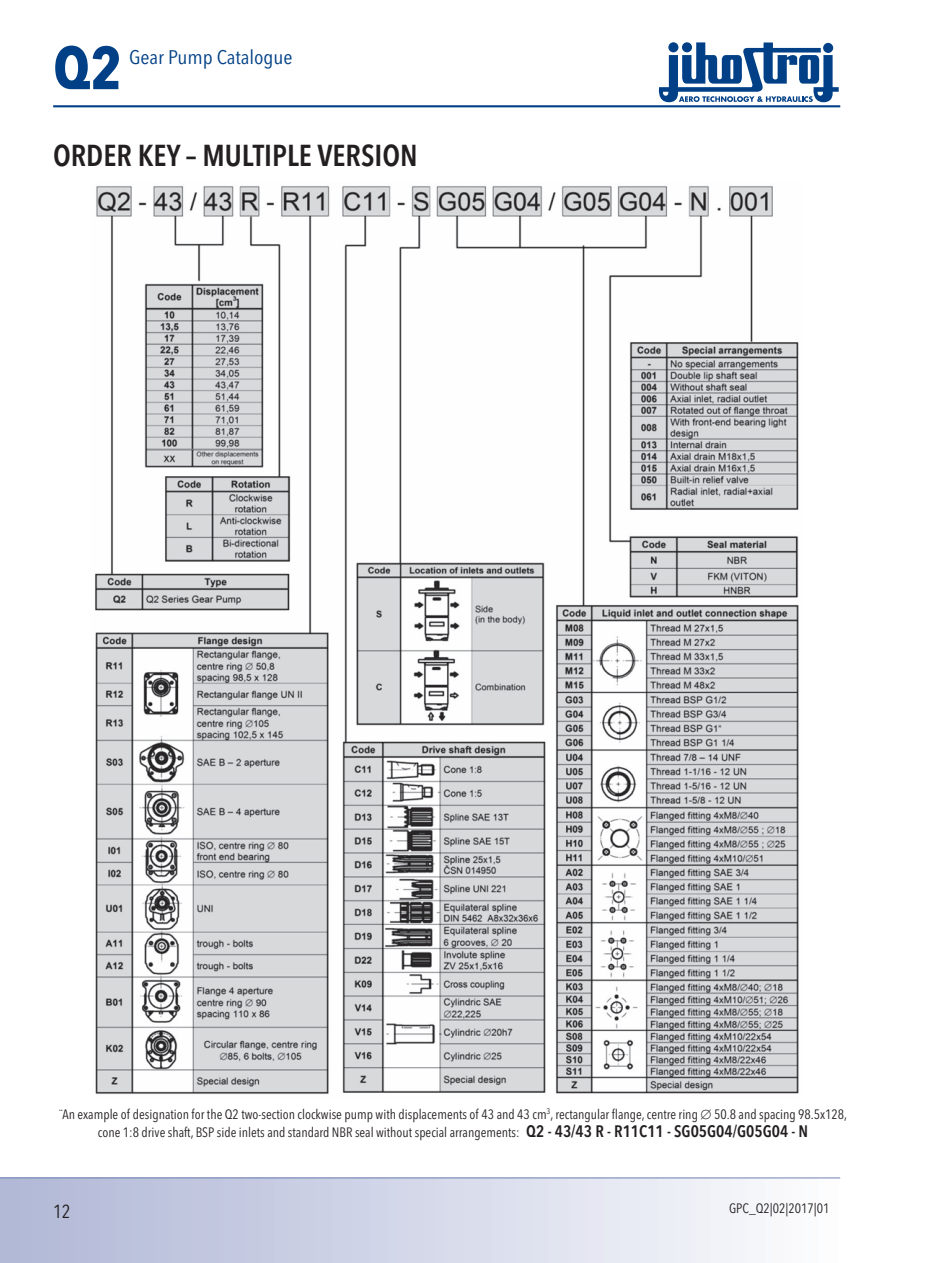
<style>
.page{position:relative;width:936px;height:1263px;background:#fff}
.page>*{position:absolute;margin:0;border:0;box-sizing:border-box;transform-origin:0 0}
.t1{font:700 60px "Avenir Next Condensed";color:#014086}
.t2{font:600 30px "Avenir Next Condensed";color:#231f20}
.t3{font:19.5px "Avenir Next Condensed";color:#014086;scale:1.1 1}
.t4{font:18.75px "Avenir Next Condensed";color:#231f20}
.t5{font:13.5px/18px "Avenir Next Condensed";color:#231f20;text-align:center}
.s1{font-weight:600;font-size:16.5px}
</style>
<div class="page">
<div style="left:0;top:1178px;width:840px;height:85px;background:linear-gradient(to right,#afb6d6,#fcfcfe)"></div>
<hr style="left:0;top:1177px;width:840px;height:1px;background:#7585b5">
<hr style="left:53px;top:105px;width:787px;height:2px;background:#014086">
<svg style="left:658px;top:43px;width:180px;height:59px"></svg>
<img style="left:95px;top:186px;width:704px;height:908px">
<h1 class="t1" style="left:53px;top:31px;width:70px">Q2</h1>
<h3 class="t3" style="left:129px;top:40px;width:150px">Gear Pump Catalogue</h3>
<h2 class="t2" style="left:53px;top:130px;width:366px">ORDER KEY – MULTIPLE VERSION</h2>
<p class="t5" style="left:59px;top:1105px;width:789px">¨An example of designation for the Q2 two-section clockwise pump with displacements of 43 and 43 cm<sup>3</sup>, rectangular flange, centre ring ∆ 50.8 and spacing 98.5x128, cone 1:8 drive shaft, BSP side inlets and standard NBR seal without special arrangements: <span class="s1">Q2 - 43/43 R - R11C11 - SG05G04/G05G04 - N</span></p>
<h3 class="t4" style="left:53px;top:1195px;width:19px">12</h3>
<p class="t5" style="left:729px;top:1198px;width:102px">GPC_Q2|02|2017|01</p>
</div>
